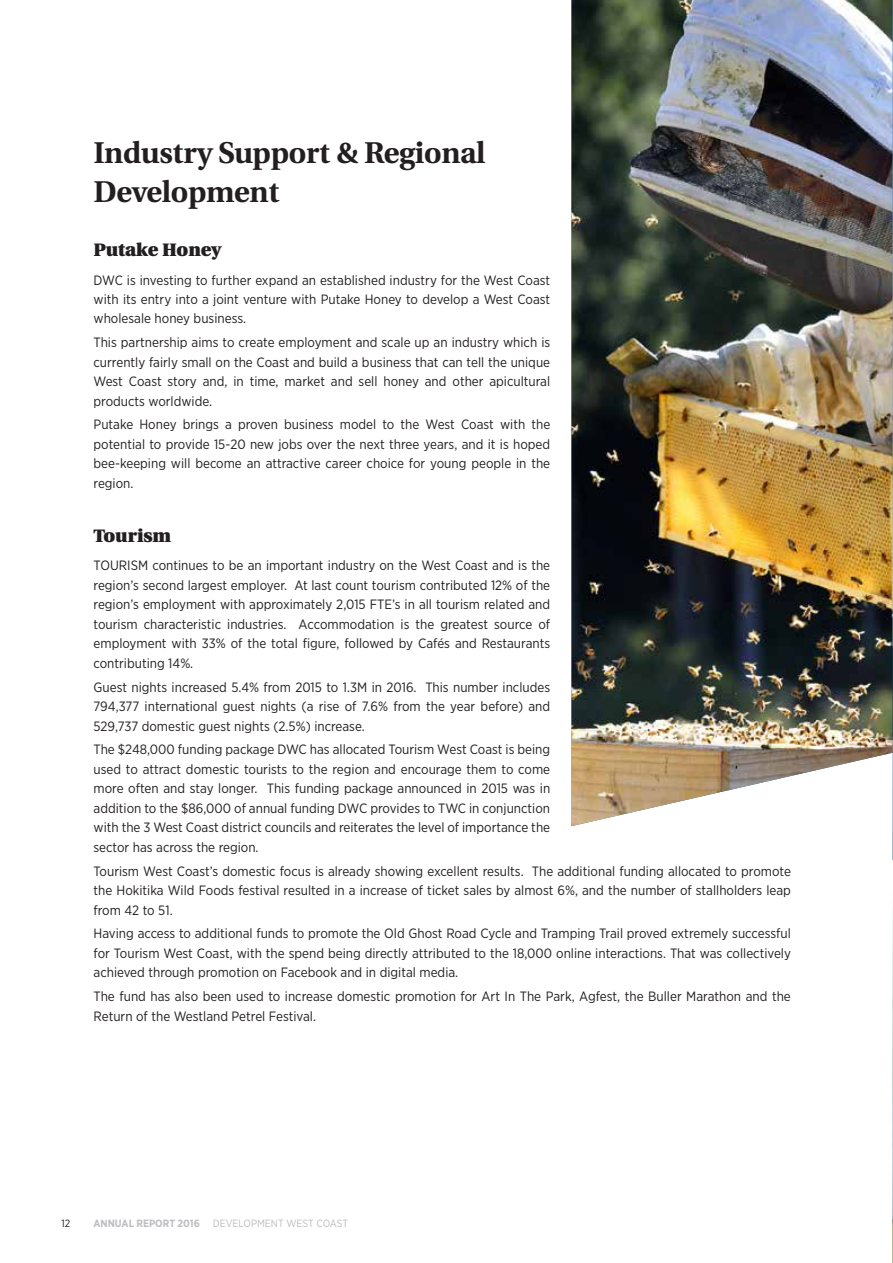
<style>
.page{position:relative;width:893px;height:1263px;background:#fff}
.page>*{position:absolute;margin:0;border:0;box-sizing:border-box;transform-origin:0 0}
.t1{font:700 30px/39px "Utopia";letter-spacing:-.01em;color:#231f20}
.t2{font:900 18px "Utopia";letter-spacing:-.005em;color:#231f20}
.t3{font:13.5px/19.5px "Gotham Narrow";color:#231f20;text-align:justify}
.t4{font:10.5px "Gotham Narrow";color:#bcbdc0}
.t5{font:10.5px "Gotham Narrow";color:#231f20}
.s1{font-weight:700}
</style>
<div class="page">
<img style="left:571px;top:0;width:321px;height:826px">
<img style="left:892px;top:917px;width:1px;height:346px">
<img style="left:892px;top:0;width:1px;height:860px">
<h1 class="t1" style="left:94px;top:134px;width:393px">Industry Support &amp; Regional<br>Development</h1>
<h2 class="t2" style="left:94px;top:240px;width:129px">Putake Honey</h2>
<p class="t3" style="left:94px;top:270px;width:458px">DWC is investing to further expand an established industry for the West Coast with its entry into a joint venture with Putake Honey to develop a West Coast wholesale honey business.</p>
<p class="t3" style="left:94px;top:332px;width:458px">This partnership aims to create employment and scale up an industry which is currently fairly small on the Coast and build a business that can tell the unique West Coast story and, in time, market and sell honey and other apicultural products worldwide.</p>
<p class="t3" style="left:94px;top:415px;width:458px">Putake Honey brings a proven business model to the West Coast with the potential to provide 15-20 new jobs over the next three years, and it is hoped bee-keeping will become an attractive career choice for young people in the region.</p>
<h2 class="t2" style="left:94px;top:526px;width:79px">Tourism</h2>
<p class="t3" style="left:94px;top:556px;width:458px">TOURISM continues to be an important industry on the West Coast and is the region’s second largest employer. At last count tourism contributed 12% of the region’s employment with approximately 2,015 FTE’s in all tourism related and tourism characteristic industries. Accommodation is the greatest source of employment with 33% of the total figure, followed by Cafés and Restaurants contributing 14%.</p>
<p class="t3" style="left:94px;top:677px;width:458px">Guest nights increased 5.4% from 2015 to 1.3M in 2016. This number includes 794,377 international guest nights (a rise of 7.6% from the year before) and 529,737 domestic guest nights (2.5%) increase.</p>
<p class="t3" style="left:94px;top:740px;width:458px">The $248,000 funding package DWC has allocated Tourism West Coast is being used to attract domestic tourists to the region and encourage them to come more often and stay longer. This funding package announced in 2015 was in addition to the $86,000 of annual funding DWC provides to TWC in conjunction with the 3 West Coast district councils and reiterates the level of importance the sector has across the region.</p>
<p class="t3" style="left:94px;top:861px;width:699px">Tourism West Coast’s domestic focus is already showing excellent results. The additional funding allocated to promote the Hokitika Wild Foods festival resulted in a increase of ticket sales by almost 6%, and the number of stallholders leap from 42 to 51.</p>
<p class="t3" style="left:94px;top:924px;width:699px">Having access to additional funds to promote the Old Ghost Road Cycle and Tramping Trail proved extremely successful for Tourism West Coast, with the spend being directly attributed to the 18,000 online interactions. That was collectively achieved through promotion on Facebook and in digital media.</p>
<p class="t3" style="left:94px;top:986px;width:699px">The fund has also been used to increase domestic promotion for Art I n The Park, Agfest, the Buller Marathon and the<br>Return of the Westland Petrel Festival.</p>
<p class="t5" style="left:62px;top:1216px;width:10px">12</p>
<p class="t4" style="left:94px;top:1216px;width:256px"><span class="s1">ANNUAL REPORT 2016</span> DEVELOPMENT WEST COAST</p>
</div>
